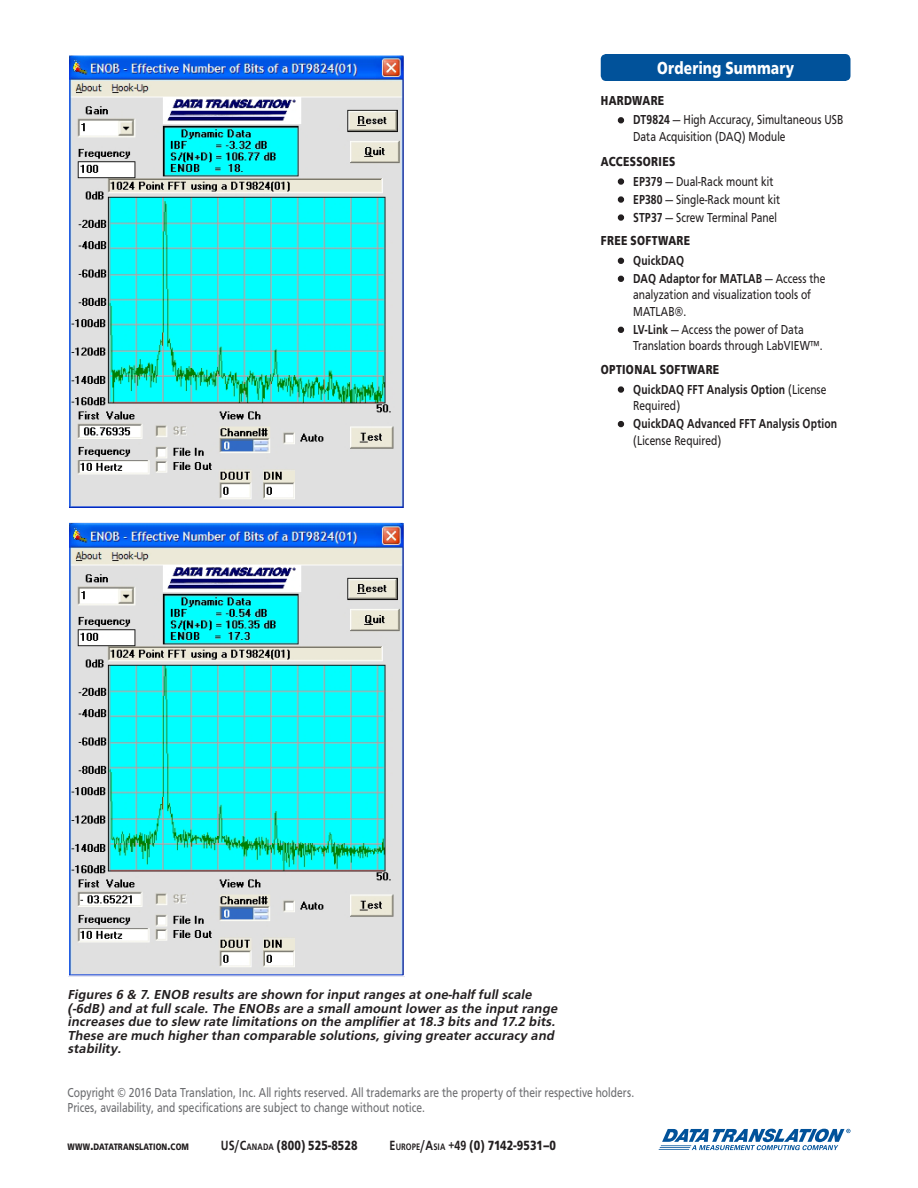
<style>
.page{position:relative;width:918px;height:1188px;background:#fff}
.page>*{position:absolute;margin:0;border:0;box-sizing:border-box;transform-origin:0 0}
.t1{font:900 18px "Carto Gothic Pro";letter-spacing:.01em;color:#fff;scale:.8 1}
.t2{font:900 13.8px "Carto Gothic Pro";letter-spacing:.01em;color:#231f20;scale:.8 1}
.Captions{font:italic 700 13.5px/13.5px "Carto Gothic Pro";color:#231f20}
.Ordering_Bullets{font:13.5px/16.5px "Carto Gothic Pro";letter-spacing:.01em;color:#231f20;scale:.8 1}
.t3{font:13.5px/15px "Carto Gothic Pro";letter-spacing:.01em;color:#6c6d70;scale:.8 1}
.Ordering_Bullets-2{font:700 13.5px/16.5px "Carto Gothic Pro";letter-spacing:.01em;color:#231f20;scale:.8 1}
.Ordering_Header{font:900 13.5px "Carto Gothic Pro";letter-spacing:.03em;color:#231f20;scale:.8 1}
.t4{font:900 9.75px "Carto Gothic Pro";letter-spacing:.015em;color:#231f20;scale:.8 1}
.s1{font-size:12px}
.s2{font-weight:700}
.s3{font-weight:400;font-size:12px}
.s4{font-weight:400}
.s5{font-size:13.8px}
.s6{font-weight:700;font-size:9.75px}
</style>
<div class="page">
<div style="left:601px;top:54px;width:249px;height:27px;background:#01529a;border-radius:5px"></div>
<svg style="left:658px;top:1129px;width:192px;height:21px"></svg>
<svg style="left:618px;top:117px;width:6px;height:6px"></svg>
<div style="left:618px;top:178px;width:6px;height:7px;border:3px solid #231f20;border-radius:50%"></div>
<div style="left:618px;top:196px;width:6px;height:7px;border:3px solid #231f20;border-radius:50%"></div>
<div style="left:618px;top:214px;width:6px;height:7px;border:3px solid #231f20;border-radius:50%"></div>
<svg style="left:618px;top:258px;width:6px;height:6px"></svg>
<svg style="left:618px;top:276px;width:6px;height:6px"></svg>
<svg style="left:618px;top:327px;width:6px;height:6px"></svg>
<div style="left:618px;top:386px;width:6px;height:7px;border:3px solid #231f20;border-radius:50%"></div>
<svg style="left:618px;top:421px;width:6px;height:6px"></svg>
<img style="left:71px;top:57px;width:331px;height:450px">
<div style="left:68px;top:54px;width:337px;height:456px;border:2px solid #fff"></div>
<img style="left:71px;top:524px;width:331px;height:450px">
<div style="left:68px;top:521px;width:337px;height:456px;border:2px solid #fff"></div>
<h1 class="t1" style="left:657px;top:58px;width:173px">Ordering Summary</h1>
<p class="Ordering_Header" style="left:601px;top:92px;width:81px">HARDWARE</p>
<p class="Ordering_Bullets" style="left:633px;top:112px;width:264px;text-indent:-16px"><span class="s1">•</span> <span class="s2">DT9824</span> — High Accuracy, Simultaneous USB<br>Data Acquisition (DAQ) Module</p>
<p class="Ordering_Header" style="left:601px;top:154px;width:95px">ACCESSORIES</p>
<p class="Ordering_Bullets" style="left:617px;top:173px;width:197px"><span class="s1">•</span> <span class="s2">EP379</span> — Dual-Rack mount kit</p>
<p class="Ordering_Bullets" style="left:617px;top:191px;width:205px"><span class="s1">•</span> <span class="s2">EP380</span> — Single-Rack mount kit</p>
<p class="Ordering_Bullets" style="left:617px;top:209px;width:202px"><span class="s1">•</span> <span class="s2">STP37</span> — Screw Terminal Panel</p>
<p class="Ordering_Header" style="left:601px;top:233px;width:113px">FREE SOFTWARE</p>
<p class="Ordering_Bullets-2" style="left:617px;top:252px;width:86px"><span class="s3">•</span> QuickDAQ</p>
<p class="Ordering_Bullets" style="left:633px;top:270px;width:242px;text-indent:-16px"><span class="s1">•</span> <span class="s2">DAQ Adaptor for MATLAB</span> — Access the analyzation and visualization tools of<br>MATLAB®.</p>
<p class="Ordering_Bullets" style="left:633px;top:321px;width:238px;text-indent:-16px"><span class="s1">•</span> <span class="s2">LV-Link</span> — Access the power of Data<br>Translation boards through LabVIEW™.</p>
<p class="Ordering_Header" style="left:601px;top:362px;width:150px">OPTIONAL SOFTWARE</p>
<p class="Ordering_Bullets-2" style="left:633px;top:381px;width:243px;text-indent:-16px"><span class="s3">•</span> QuickDAQ FFT Analysis Option <span class="s4">(License<br>Required)</span></p>
<p class="Ordering_Bullets-2" style="left:633px;top:415px;width:257px;text-indent:-16px"><span class="s3">•</span> QuickDAQ Advanced FFT Analysis Option <span class="s4">(License Required)</span></p>
<p class="Captions" style="left:68px;top:988px;width:494px">Figures 6 &amp; 7. ENOB results are shown for input ranges at one-half full scale (-6dB) and at full scale. The ENOBs are a small amount lower as the input range increases due to slew rate limitations on the amplifier at 18.3 bits and 17.2 bits.<br>These are much higher than comparable solutions, giving greater accuracy and stability.</p>
<p class="t3" style="left:68px;top:1085px;width:710px">Copyright © 2016 Data Translation, Inc. All rights reserved. All trademarks are the property of their respective holders.<br>Prices, availability, and specifications are subject to change without notice.</p>
<p class="t4" style="left:68px;top:1141px;width:153px">WWW<span class="s5">.</span>DATATRANSLATION<span class="s5">.</span>COM</p>
<p class="t2" style="left:221px;top:1138px;width:173px"><span class="s2">US/C</span><span class="s6">ANADA</span> (800) 525-8528</p>
<p class="t2" style="left:390px;top:1138px;width:210px"><span class="s2">E</span><span class="s6">U ROPE</span><span class="s2">/A</span><span class="s6">SIA</span> <span class="s2">+49</span> (0) 7142-9531–0</p>
</div>
